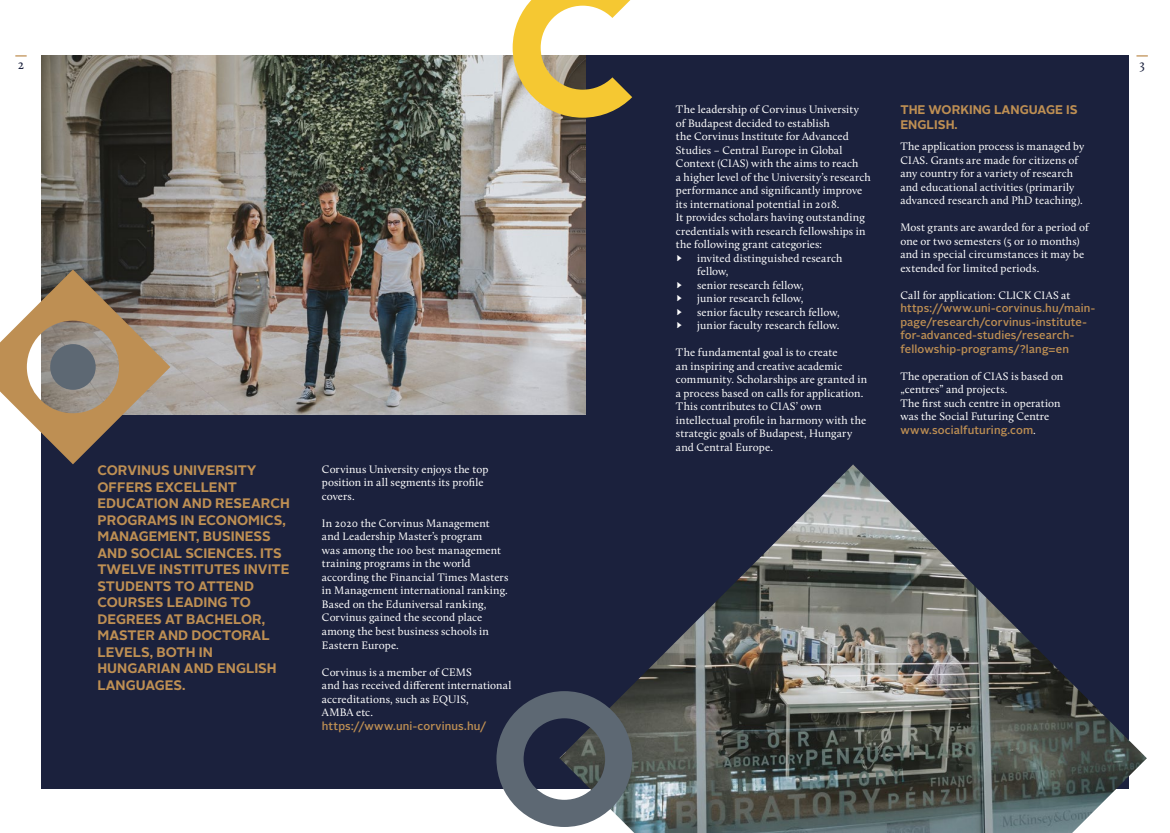
<style>
.page{position:relative;width:1170px;height:833px;background:#fff}
.page>*{position:absolute;margin:0;border:0;box-sizing:border-box;transform-origin:0 0}
.t1{font:700 13.75px/16.5px "Alright Sans";color:#be8f53}
.t2{font:13.75px "Calluna";color:#1b213d}
.t3{font:700 12.5px/15px "Alright Sans";color:#be8f53}
.t4{font:11.25px/13.5px "Calluna";letter-spacing:.01em;color:#fff}
.t5{font:500 11.25px/13.5px "Alright Sans";letter-spacing:.01em;color:#be8f53}
.s1{font-family:"Calluna";font-weight:400;color:#fff}
</style>
<div class="page">
<div style="left:585px;top:56px;width:542px;height:733px;background:#1b213d"></div>
<div style="left:42px;top:56px;width:543px;height:733px;background:#1b213d"></div>
<svg style="left:15px;top:55px;width:12px;height:2px"></svg>
<svg style="left:1136px;top:55px;width:11px;height:2px"></svg>
<img style="left:627px;top:464px;width:519px;height:369px">
<svg style="left:496px;top:691px;width:136px;height:136px"></svg>
<img style="left:42px;top:56px;width:543px;height:359px">
<svg style="left:0;top:269px;width:170px;height:195px"></svg>
<svg style="left:512px;top:0;width:120px;height:118px"></svg>
<p class="t2" style="left:18px;top:56px;width:8px">2</p>
<p class="t2" style="left:1139px;top:56px;width:7px">3</p>
<p class="t1" style="left:97px;top:462px;width:194px">CORVINUS UNIVERSITY<br>OFFERS EXCELLENT<br>EDUCATION AND RESEARCH<br>PROGRAMS IN ECONOMICS,<br>MANAGEMENT, BUSINESS<br>AND SOCIAL SCIENCES. ITS<br>TWELVE INSTITUTES INVITE<br>STUDENTS TO ATTEND<br>COURSES LEADING TO<br>DEGREES AT BACHELOR,<br>MASTER AND DOCTORAL<br>LEVELS, BOTH IN<br>HUNGARIAN AND ENGLISH<br>LANGUAGES.</p>
<p class="t4" style="left:322px;top:462px;width:168px">Corvinus University enjoys the top position in all segments its profile covers.</p>
<p class="t4" style="left:322px;top:516px;width:188px">In 2020 the Corvinus Management and Leadership Master’s program<br>was among the 100 best management training programs in the world according the Financial Times Masters in Management international ranking.<br>Based on the Eduniversal ranking,<br>Corvinus gained the second place among the best business schools in<br>Eastern Europe.</p>
<p class="t4" style="left:322px;top:665px;width:191px">Corvinus is a member of CEMS<br>and has received different international accreditations, such as EQUIS,<br>AMBA etc.</p>
<p class="t5" style="left:322px;top:719px;width:166px">https://www.uni-corvinus.hu/</p>
<p class="t4" style="left:676px;top:102px;width:196px">The leadership of Corvinus University of Budapest decided to establish<br>the Corvinus Institute for Advanced Studies – Central Europe in Global Context (CIAS) with the aims to reach<br>a higher level of the University’s research performance and significantly improve its international potential in 2018.<br>It provides scholars having outstanding credentials with research fellowships in the following grant categories:<br>►</p>
<p class="t4" style="left:697px;top:251px;width:147px">invited distinguished research fellow,</p>
<p class="t4" style="left:676px;top:278px;width:9px">►</p>
<p class="t4" style="left:697px;top:278px;width:108px">senior research fellow,</p>
<p class="t4" style="left:676px;top:291px;width:9px">►</p>
<p class="t4" style="left:697px;top:291px;width:108px">junior research fellow,</p>
<p class="t4" style="left:676px;top:305px;width:9px">►</p>
<p class="t4" style="left:697px;top:305px;width:144px">senior faculty research fellow,</p>
<p class="t4" style="left:676px;top:318px;width:9px">►</p>
<p class="t4" style="left:697px;top:318px;width:144px">junior faculty research fellow.</p>
<p class="t4" style="left:676px;top:345px;width:193px">The fundamental goal is to create<br>an inspiring and creative academic community. Scholarships are granted in a process based on calls for application.<br>This contributes to CIAS’ own intellectual profile in harmony with the strategic goals of Budapest, Hungary and Central Europe.</p>
<p class="t3" style="left:900px;top:103px;width:179px">THE WORKING LANGUAGE IS<br>ENGLISH.</p>
<p class="t4" style="left:900px;top:139px;width:185px">The application process is managed by CIAS. Grants are made for citizens of any country for a variety of research and educational activities (primarily advanced research and PhD teaching).</p>
<p class="t4" style="left:900px;top:220px;width:190px">Most grants are awarded for a period of one or two semesters (5 or 10 months) and in special circumstances it may be extended for limited periods.</p>
<p class="t4" style="left:900px;top:288px;width:171px">Call for application: CLICK CIAS at</p>
<p class="t5" style="left:900px;top:301px;width:196px">https://www.uni-corvinus.hu/main&shy;page/research/corvinus-institute&shy;for-advanced-studies/research&shy;fellowship-programs/?lang=en</p>
<p class="t4" style="left:900px;top:369px;width:164px">The operation of CIAS is based on „centres” and projects.<br>The first such centre in operation was the Social Futuring Centre</p>
<p class="t5" style="left:900px;top:423px;width:137px">www.socialfuturing.com<span class="s1">.</span></p>
</div>
